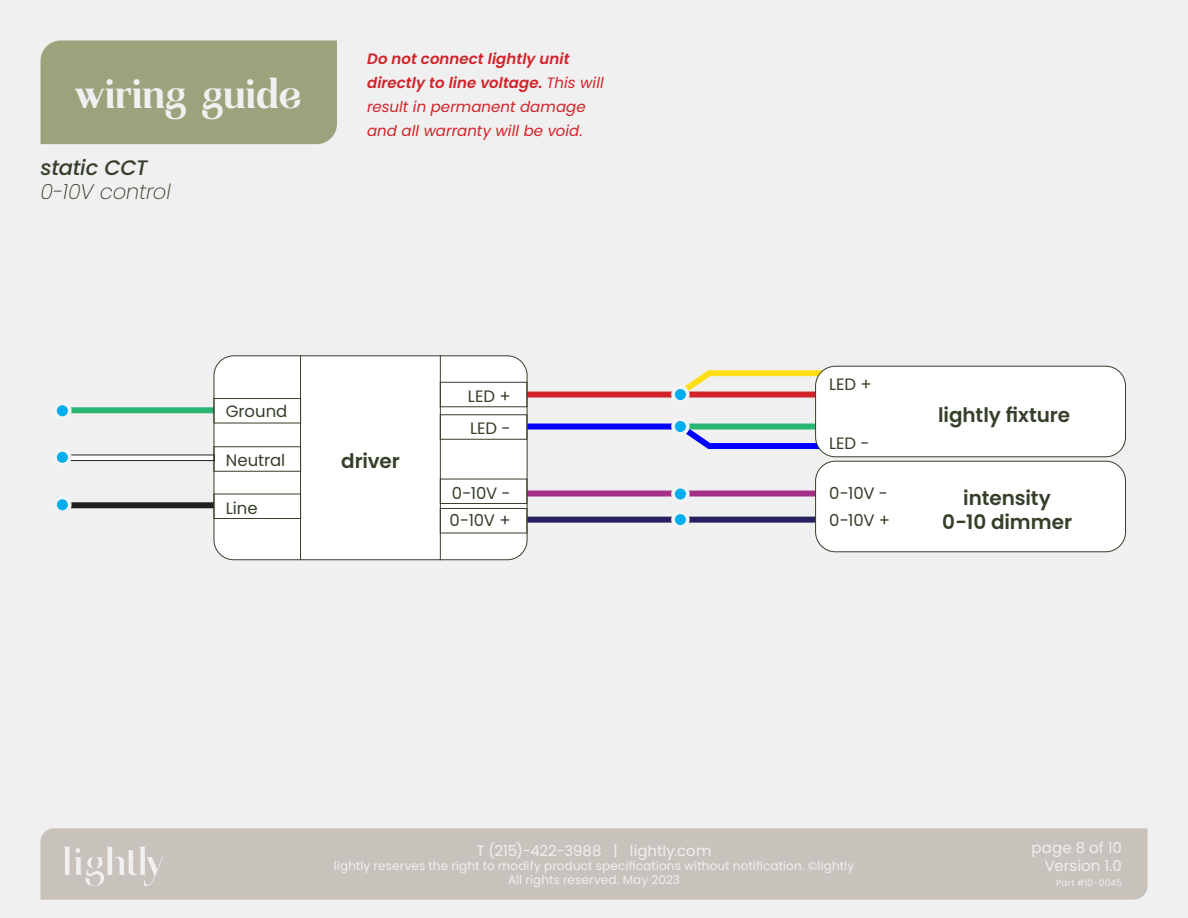
<style>
.page{position:relative;width:1188px;height:918px;background:#f0f0f0}
.page>*{position:absolute;margin:0;border:0;box-sizing:border-box;transform-origin:0 0}
.t1{font:37.95px "Agne";color:#f0f0f0}
.t2{font:italic 200 21px "Poppins";letter-spacing:-.005em;color:#353f29}
.t3{font:italic 500 21px "Poppins";letter-spacing:-.015em;color:#353f29}
.t4{font:600 19.95px "Poppins";letter-spacing:-.005em;color:#353f29}
.t5{font:16.5px "Poppins";color:#353f29}
.t6{font:italic 15px/24px "Poppins";letter-spacing:.005em;color:#d1232a}
.t7{font:15px/18px "Poppins";letter-spacing:.005em;color:#f0f0f0;text-align:right}
.t8{font:12px/14.4px "Poppins";letter-spacing:.015em;color:#f0f0f0;text-align:center}
.t9{font:9px "Poppins";letter-spacing:.02em;color:#f0f0f0}
.s1{font-weight:600}
</style>
<div class="page">
<div style="left:40px;top:828px;width:1108px;height:72px;background:#c8c2bd"></div>
<svg style="left:64px;top:847px;width:100px;height:39px"></svg>
<div style="left:40px;top:41px;width:297px;height:103px;background:#9ca37c"></div>
<svg style="left:669px;top:367px;width:158px;height:25px"></svg>
<svg style="left:669px;top:423px;width:153px;height:29px"></svg>
<div style="left:62px;top:407px;width:153px;height:6px;background:#2bb572"></div>
<div style="left:62px;top:455px;width:153px;height:6px;background:#fff"></div>
<div style="left:62px;top:502px;width:153px;height:6px;background:#231f20"></div>
<div style="left:525px;top:392px;width:299px;height:6px;background:#d1232a"></div>
<div style="left:525px;top:424px;width:154px;height:6px;background:#00f"></div>
<div style="left:525px;top:491px;width:300px;height:6px;background:#a33086"></div>
<div style="left:525px;top:517px;width:300px;height:6px;background:#252161"></div>
<div style="left:214px;top:356px;width:313px;height:204px;background:#fff;border-radius:20px"></div>
<div style="left:213px;top:355px;width:315px;height:205px;border:1px solid #353f29;border-radius:20px"></div>
<div style="left:679px;top:424px;width:145px;height:6px;background:#2bb572"></div>
<div style="left:673px;top:387px;width:15px;height:15px;background:#00aeef;border-radius:50%"></div>
<div style="left:671px;top:385px;width:19px;height:19px;border:4px solid #f2f3f4;border-radius:50%"></div>
<div style="left:673px;top:419px;width:15px;height:15px;background:#00aeef;border-radius:50%"></div>
<div style="left:671px;top:417px;width:19px;height:19px;border:4px solid #f2f3f4;border-radius:50%"></div>
<div style="left:673px;top:487px;width:15px;height:14px;background:#00aeef;border-radius:50%"></div>
<div style="left:671px;top:485px;width:19px;height:18px;border:4px solid #f2f3f4;border-radius:50%"></div>
<div style="left:673px;top:512px;width:15px;height:15px;background:#00aeef;border-radius:50%"></div>
<div style="left:671px;top:510px;width:19px;height:19px;border:4px solid #f2f3f4;border-radius:50%"></div>
<div style="left:816px;top:366px;width:310px;height:91px;background:#fff;border-radius:20px"></div>
<div style="left:815px;top:366px;width:311px;height:91px;border:1px solid #353f29;border-radius:20px"></div>
<div style="left:816px;top:461px;width:310px;height:91px;background:#fff;border-radius:20px"></div>
<div style="left:815px;top:461px;width:311px;height:91px;border:1px solid #353f29;border-radius:20px"></div>
<div style="left:62px;top:455px;width:153px;height:6px;border:1px solid #231f20"></div>
<svg style="left:213px;top:398px;width:89px;height:26px"></svg>
<svg style="left:213px;top:446px;width:89px;height:26px"></svg>
<svg style="left:213px;top:493px;width:89px;height:27px"></svg>
<svg style="left:439px;top:381px;width:89px;height:27px"></svg>
<svg style="left:439px;top:414px;width:89px;height:26px"></svg>
<svg style="left:439px;top:478px;width:89px;height:56px"></svg>
<hr style="left:300px;top:355px;width:1px;height:205px;background:#353f29">
<hr style="left:440px;top:355px;width:1px;height:205px;background:#353f29">
<div style="left:55px;top:403px;width:15px;height:15px;background:#00aeef;border-radius:50%"></div>
<div style="left:53px;top:402px;width:19px;height:18px;border:4px solid #f2f3f4;border-radius:50%"></div>
<div style="left:55px;top:450px;width:15px;height:15px;background:#00aeef;border-radius:50%"></div>
<div style="left:53px;top:448px;width:19px;height:18px;border:4px solid #f2f3f4;border-radius:50%"></div>
<div style="left:55px;top:497px;width:15px;height:15px;background:#00aeef;border-radius:50%"></div>
<div style="left:53px;top:496px;width:19px;height:18px;border:4px solid #f2f3f4;border-radius:50%"></div>
<p class="t1" style="left:75px;top:65px;width:228px">wiring guide</p>
<p class="t3" style="left:40px;top:156px;width:109px">static CCT</p>
<p class="t2" style="left:40px;top:180px;width:132px">0-10V control</p>
<p class="t6" style="left:367px;top:47px;width:238px"><span class="s1">Do not connect lightly unit directly to line voltage.</span> This will result in permanent damage and all warranty will be void.</p>
<p class="t5" style="left:226px;top:402px;width:63px">Ground</p>
<p class="t5" style="left:226px;top:451px;width:61px">Neutral</p>
<p class="t5" style="left:226px;top:498px;width:33px">Line</p>
<p class="t4" style="left:341px;top:450px;width:60px">driver</p>
<p class="t5" style="left:468px;top:387px;width:44px">LED +</p>
<p class="t5" style="left:470px;top:419px;width:42px">LED -</p>
<p class="t5" style="left:452px;top:484px;width:60px">0-10V -</p>
<p class="t5" style="left:450px;top:511px;width:63px">0-10V +</p>
<p class="t5" style="left:829px;top:375px;width:44px">LED +</p>
<p class="t5" style="left:829px;top:434px;width:42px">LED -</p>
<p class="t5" style="left:829px;top:484px;width:60px">0-10V -</p>
<p class="t5" style="left:829px;top:511px;width:63px">0-10V +</p>
<p class="t4" style="left:938px;top:403px;width:134px">lightly fixture</p>
<p class="t4" style="left:963px;top:486px;width:89px">intensity</p>
<p class="t4" style="left:942px;top:510px;width:131px">0-10 dimmer</p>
<p class="t7" style="left:477px;top:841px;width:236px">T (215)-422-3988 | lightly.com</p>
<p class="t8" style="left:334px;top:859px;width:522px">lightly reserves the right to modify product specifications without notification. ©lightly<br>All rights reserved. May 2023</p>
<p class="t7" style="left:1032px;top:839px;width:92px">page 8 of 10<br>Version 1.0</p>
<p class="t9" style="left:1056px;top:878px;width:67px">Part #10-0045</p>
</div>
